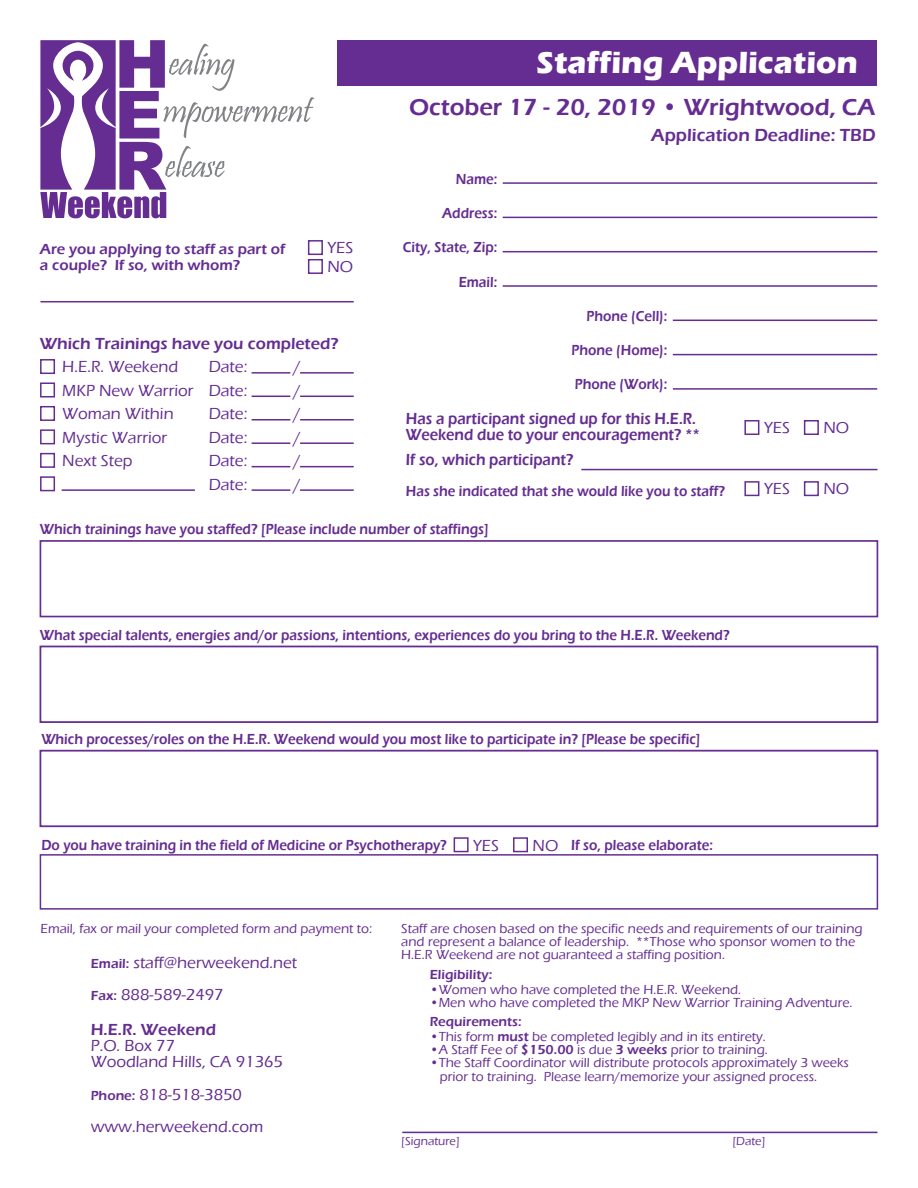
<style>
.page{position:relative;width:918px;height:1188px;background:#fff}
.page>*{position:absolute;margin:0;border:0;box-sizing:border-box;transform-origin:0 0}
.t1{font:700 31.5px "Eras ITC";color:#fff}
.t2{font:600 24px "Eras ITC";color:#652d91}
.t3{font:600 18px "Eras ITC";color:#652d91}
.t4{font:500 16.5px/23.4px "Eras ITC";color:#652d91}
.t5{font:600 16.5px/16.2px "Eras ITC";color:#652d91;scale:.9 1}
.t6{font:600 16.5px "Eras ITC";color:#652d91}
.t7{font:600 15px "Eras ITC";color:#652d91;scale:.9 1}
.t8{font:600 15px/16.2px "Eras ITC";color:#652d91}
.t9{font:500 13.5px/13.2px "Eras ITC";color:#652d91}
.t10{font:600 13.5px "Eras ITC";color:#652d91}
.t11{font:500 12px "Eras ITC";color:#652d91}
.s1{font-weight:600;font-size:13.5px}
.s2{font-weight:600}
</style>
<div class="page">
<div style="left:40px;top:540px;width:838px;height:77px;border:2px solid #652d91"></div>
<div style="left:40px;top:646px;width:838px;height:77px;border:2px solid #652d91"></div>
<div style="left:40px;top:750px;width:838px;height:77px;border:2px solid #652d91"></div>
<div style="left:40px;top:854px;width:838px;height:56px;border:2px solid #652d91"></div>
<div style="left:454px;top:837px;width:15px;height:15px;border:2px solid #652d91"></div>
<div style="left:513px;top:837px;width:15px;height:15px;border:2px solid #652d91"></div>
<hr style="left:402px;top:1132px;width:476px;height:1px;background:#652d91">
<div style="left:40px;top:359px;width:15px;height:15px;border:2px solid #652d91"></div>
<div style="left:308px;top:240px;width:15px;height:15px;border:2px solid #652d91"></div>
<div style="left:308px;top:259px;width:15px;height:15px;border:2px solid #652d91"></div>
<hr style="left:252px;top:372px;width:38px;height:2px;background:#652d91">
<div style="left:40px;top:382px;width:15px;height:15px;border:2px solid #652d91"></div>
<hr style="left:252px;top:396px;width:38px;height:1px;background:#652d91">
<div style="left:40px;top:406px;width:15px;height:15px;border:2px solid #652d91"></div>
<hr style="left:252px;top:419px;width:38px;height:2px;background:#652d91">
<div style="left:40px;top:429px;width:15px;height:15px;border:2px solid #652d91"></div>
<hr style="left:252px;top:442px;width:38px;height:2px;background:#652d91">
<div style="left:40px;top:453px;width:15px;height:15px;border:2px solid #652d91"></div>
<hr style="left:252px;top:466px;width:38px;height:1px;background:#652d91">
<div style="left:40px;top:476px;width:15px;height:15px;border:2px solid #652d91"></div>
<hr style="left:252px;top:489px;width:38px;height:2px;background:#652d91">
<hr style="left:300px;top:372px;width:54px;height:2px;background:#652d91">
<hr style="left:300px;top:396px;width:54px;height:1px;background:#652d91">
<hr style="left:300px;top:419px;width:54px;height:2px;background:#652d91">
<hr style="left:300px;top:442px;width:54px;height:2px;background:#652d91">
<hr style="left:300px;top:466px;width:54px;height:1px;background:#652d91">
<hr style="left:300px;top:489px;width:54px;height:2px;background:#652d91">
<hr style="left:62px;top:489px;width:133px;height:2px;background:#652d91">
<hr style="left:40px;top:301px;width:314px;height:1px;background:#652d91">
<div style="left:744px;top:420px;width:15px;height:15px;border:2px solid #652d91"></div>
<div style="left:804px;top:420px;width:15px;height:15px;border:2px solid #652d91"></div>
<div style="left:744px;top:481px;width:15px;height:15px;border:2px solid #652d91"></div>
<div style="left:804px;top:481px;width:15px;height:15px;border:2px solid #652d91"></div>
<hr style="left:581px;top:469px;width:297px;height:1px;background:#652d91">
<hr style="left:503px;top:182px;width:374px;height:2px;background:#652d91">
<hr style="left:503px;top:217px;width:374px;height:1px;background:#652d91">
<hr style="left:503px;top:251px;width:374px;height:1px;background:#652d91">
<hr style="left:503px;top:285px;width:374px;height:2px;background:#652d91">
<hr style="left:673px;top:320px;width:204px;height:1px;background:#652d91">
<hr style="left:673px;top:354px;width:204px;height:1px;background:#652d91">
<hr style="left:673px;top:388px;width:204px;height:2px;background:#652d91">
<div style="left:338px;top:40px;width:540px;height:46px;background:#652d91"></div>
<svg style="left:40px;top:40px;width:274px;height:178px"></svg>
<h1 class="t1" style="left:537px;top:44px;width:323px">Staffing Application</h1>
<h2 class="t2" style="left:409px;top:93px;width:468px">October 17 - 20, 2019 • Wrightwood, CA</h2>
<h3 class="t3" style="left:651px;top:125px;width:226px">Application Deadline: TBD</h3>
<p class="t8" style="left:40px;top:241px;width:247px">Are you applying to staff as part of a couple? If so, with whom?</p>
<p class="t4" style="left:327px;top:239px;width:27px;line-height:18.9px">YES<br>NO</p>
<p class="t6" style="left:40px;top:334px;width:300px">Which Trainings have you completed?</p>
<p class="t4" style="left:62px;top:355px;width:117px">H.E.R. Weekend</p>
<p class="t4" style="left:209px;top:355px;width:40px">Date:</p>
<p class="t4" style="left:62px;top:379px;width:187px">MKP New Warrior Date:<br>Woman Within</p>
<p class="t4" style="left:209px;top:402px;width:40px">Date:</p>
<p class="t4" style="left:62px;top:426px;width:107px">Mystic Warrior</p>
<p class="t4" style="left:209px;top:426px;width:40px">Date:</p>
<p class="t4" style="left:62px;top:449px;width:72px">Next Step</p>
<p class="t4" style="left:209px;top:449px;width:40px">Date:<br>Date:</p>
<p class="t4" style="left:294px;top:355px;width:8px;text-align:justify">/ / / / / /</p>
<p class="t7" style="left:456px;top:170px;width:48px">Name:</p>
<p class="t7" style="left:442px;top:204px;width:63px">Address:</p>
<p class="t7" style="left:403px;top:239px;width:106px">City, State, Zip:</p>
<p class="t7" style="left:459px;top:273px;width:44px">Email:</p>
<p class="t7" style="left:587px;top:307px;width:91px">Phone (Cell):</p>
<p class="t7" style="left:572px;top:342px;width:108px">Phone (Home):</p>
<p class="t7" style="left:575px;top:376px;width:104px">Phone (Work):</p>
<p class="t5" style="left:406px;top:410px;width:328px">Has a participant signed up for this H.E.R.<br>Weekend due to your encouragement? **</p>
<p class="t5" style="left:406px;top:451px;width:188px">If so, which participant?</p>
<p class="t4" style="left:764px;top:416px;width:27px">YES</p>
<p class="t4" style="left:823px;top:416px;width:27px">NO</p>
<p class="t7" style="left:406px;top:482px;width:356px">Has she indicated that she would like you to staff?</p>
<p class="t4" style="left:764px;top:477px;width:27px">YES</p>
<p class="t4" style="left:823px;top:477px;width:27px">NO</p>
<p class="t7" style="left:40px;top:521px;width:500px">Which trainings have you staffed? [Please include number of staffings]</p>
<p class="t7" style="left:40px;top:627px;width:768px">What special talents, energies and/or passions, intentions, experiences do you bring to the H.E.R. Weekend?</p>
<p class="t7" style="left:41px;top:731px;width:734px">Which processes/roles on the H.E.R. Weekend would you most like to participate in? [Please be specific]</p>
<p class="t4" style="left:473px;top:834px;width:27px">YES</p>
<p class="t4" style="left:533px;top:834px;width:27px">NO</p>
<p class="t7" style="left:41px;top:837px;width:452px">Do you have training in the field of Medicine or Psychotherapy?</p>
<p class="t7" style="left:571px;top:837px;width:159px">If so, please elaborate:</p>
<p class="t9" style="left:40px;top:922px;width:333px">Email, fax or mail your completed form and payment to:</p>
<p class="t4" style="left:91px;top:946px;width:208px;line-height:32.2px"><span class="s1">Email:</span> staff@herweekend.net<br><span class="s1">Fax:</span> 888-589-2497</p>
<p class="t6" style="left:91px;top:1020px;width:127px">H.E.R. Weekend</p>
<p class="t4" style="left:91px;top:1038px;width:194px;line-height:16.2px">P.O. Box 77<br>Woodland Hills, CA 91365</p>
<p class="t4" style="left:91px;top:1078px;width:174px;line-height:32.4px"><span class="s1">Phone:</span> 818-518-3850 www.herweekend.com</p>
<p class="t9" style="left:401px;top:922px;width:463px">Staff are chosen based on the specific needs and requirements of our training and represent a balance of leadership. **Those who sponsor women to the<br>H.E.R Weekend are not guaranteed a staffing position.</p>
<p class="t10" style="left:430px;top:967px;width:64px">Eligibility:</p>
<p class="t9" style="left:430px;top:983px;width:313px">•Women who have completed the H.E.R. Weekend.</p>
<p class="t9" style="left:430px;top:996px;width:424px">•Men who have completed the MKP New Warrior Training Adventure.</p>
<p class="t10" style="left:430px;top:1014px;width:94px">Requirements:</p>
<p class="t9" style="left:430px;top:1030px;width:338px">•This form <span class="s2">must</span> be completed legibly and in its entirety.</p>
<p class="t9" style="left:430px;top:1043px;width:340px">•A Staff Fee of <span class="s2">$150.00</span> is due <span class="s2">3 weeks</span> prior to training.</p>
<p class="t9" style="left:440px;top:1057px;width:411px;text-indent:-10px">•The Staff Coordinator will distribute protocols approximately 3 weeks prior to training. Please learn/memorize your assigned process.</p>
<p class="t11" style="left:401px;top:1134px;width:60px">[Signature]</p>
<p class="t11" style="left:732px;top:1134px;width:35px">[Date]</p>
</div>
